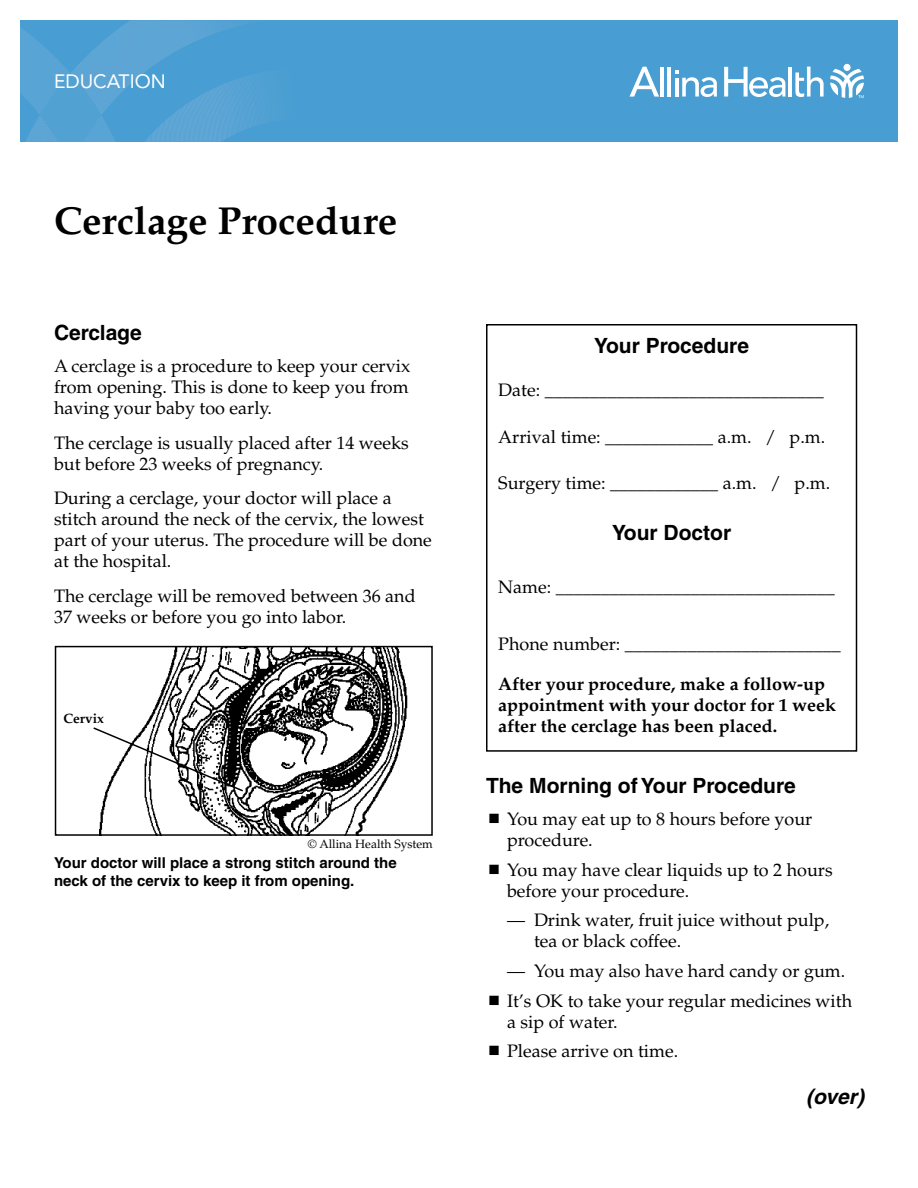
<style>
.page{position:relative;width:918px;height:1188px;background:#fff}
.page>*{position:absolute;margin:0;border:0;box-sizing:border-box;transform-origin:0 0}
.t1{font:700 39px "Palatino";color:#000}
.t2{font:700 21px "Helvetica";color:#000}
.t3{font:italic 700 21px "Helvetica";color:#000}
.t4{font:19.2px "Avenir LT Std";color:#fff}
.t5{font:18px/21px "Palatino";color:#000}
.t6{font:700 18px/21px "Palatino";color:#000}
.t7{font:700 15px/18px "Helvetica";color:#000}
.t8{font:700 13.5px "Palatino";color:#000}
.t9{font:12px "Palatino";color:#000}
</style>
<div class="page">
<div style="left:20px;top:20px;width:878px;height:122px;background:#489ed2"></div>
<svg style="left:20px;top:20px;width:246px;height:122px"></svg>
<svg style="left:830px;top:69px;width:34px;height:29px"></svg>
<div style="left:844px;top:64px;width:7px;height:7px;background:#fff;border-radius:50%"></div>
<hr style="left:660px;top:67px;width:4px;height:30px;background:#fff">
<hr style="left:667px;top:67px;width:4px;height:30px;background:#fff">
<hr style="left:789px;top:67px;width:3px;height:30px;background:#fff">
<svg style="left:795px;top:67px;width:29px;height:30px"></svg>
<svg style="left:675px;top:71px;width:42px;height:26px"></svg>
<svg style="left:629px;top:67px;width:30px;height:30px"></svg>
<svg style="left:724px;top:67px;width:62px;height:30px"></svg>
<div style="left:486px;top:324px;width:371px;height:428px;border:2px solid #000"></div>
<img style="left:99px;top:649px;width:309px;height:184px">
<div style="left:55px;top:646px;width:378px;height:190px;border:2px solid #000"></div>
<svg style="left:93px;top:726px;width:152px;height:67px"></svg>
<p class="t4" style="left:54px;top:70px;width:113px">EDUCATION</p>
<h1 class="t1" style="left:54px;top:198px;width:345px">Cerclage Procedure</h1>
<p class="t2" style="left:54px;top:320px;width:89px">Cerclage</p>
<p class="t5" style="left:54px;top:356px;width:358px;text-align:justify">A cerclage is a procedure to keep your cervix from opening. This is done to keep you from having your baby too early.</p>
<p class="t5" style="left:54px;top:432px;width:356px">The cerclage is usually placed after 14 weeks but before 23 weeks of pregnancy.</p>
<p class="t5" style="left:54px;top:488px;width:379px">During a cerclage, your doctor will place a stitch around the neck of the cervix, the lowest part of your uterus. The procedure will be done at the hospital.</p>
<p class="t5" style="left:54px;top:585px;width:363px">The cerclage will be removed between 36 and<br>37 weeks or before you go into labor.</p>
<p class="t8" style="left:63px;top:711px;width:42px">Cervix</p>
<p class="t9" style="left:308px;top:837px;width:126px">© Allina Health System</p>
<p class="t7" style="left:54px;top:854px;width:344px">Your doctor will place a strong stitch around the neck of the cervix to keep it from opening.</p>
<p class="t2" style="left:594px;top:332px;width:157px">Your Procedure</p>
<p class="t5" style="left:498px;top:380px;width:327px">Date: _______________________________</p>
<p class="t5" style="left:498px;top:427px;width:329px">Arrival time: ____________ a.m. / p.m.</p>
<p class="t5" style="left:498px;top:473px;width:333px">Surgery time: ____________ a.m. / p.m.</p>
<p class="t2" style="left:612px;top:520px;width:121px">Your Doctor</p>
<p class="t5" style="left:498px;top:577px;width:338px">Name: _______________________________</p>
<p class="t5" style="left:498px;top:634px;width:344px">Phone number: ________________________</p>
<p class="t6" style="left:498px;top:674px;width:339px">After your procedure, make a follow-up appointment with your doctor for 1 week after the cerclage has been placed.</p>
<p class="t2" style="left:486px;top:773px;width:311px">The Morning of Your Procedure</p>
<p class="t5" style="left:507px;top:809px;width:307px">You may eat up to 8 hours before your procedure.</p>
<p class="t5" style="left:507px;top:859px;width:327px">You may have clear liquids up to 2 hours before your procedure.</p>
<p class="t5" style="left:534px;top:910px;width:297px;text-indent:-27px">— Drink water, fruit juice without pulp, tea or black coffee.</p>
<p class="t5" style="left:507px;top:956px;width:347px;line-height:29.7px">— You may also have hard candy or gum.<br>It’s OK to take your regular medicines with</p>
<p class="t5" style="left:507px;top:1007px;width:173px;line-height:29.7px">a sip of water.<br>Please arrive on time.</p>
<p class="t3" style="left:806px;top:1084px;width:59px">(over)</p>
</div>
